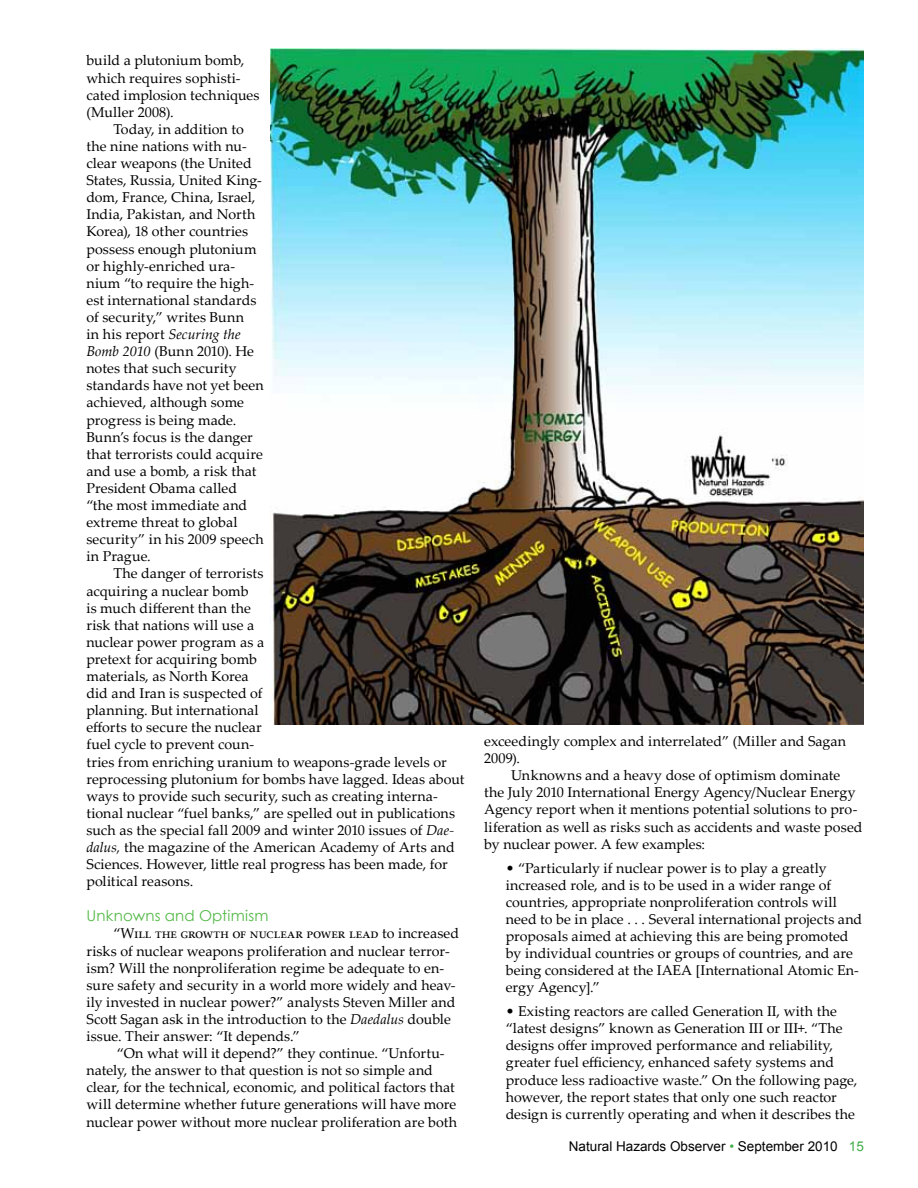
<style>
.page{position:relative;width:918px;height:1188px;background:#fff}
.page>*{position:absolute;margin:0;border:0;box-sizing:border-box;transform-origin:0 0}
.t1{font:15px "Century Gothic";letter-spacing:.015em;color:#54b948}
.t2{font:14.25px/17.1px "Palatino Linotype";letter-spacing:.005em;color:#000}
.t3{font:13.5px "Arial";color:#000}
.s1{font-style:italic}
.s2{color:#41ad49}
</style>
<div class="page">
<img style="left:270px;top:49px;width:594px;height:676px">
<p class="t2" style="left:86px;top:51px;width:175px">build a plutonium bomb, which requires sophisti&shy;cated implosion techniques (Muller 2008).</p>
<p class="t2" style="left:86px;top:120px;width:179px;text-indent:27px">Today, in addition to the nine nations with nu&shy;clear weapons (the United<br>States, Russia, United King&shy;dom, France, China, Israel,<br>India, Pakistan, and North<br>Korea), 18 other countries possess enough plutonium or highly-enriched ura&shy;nium “to require the high&shy;est international standards of security,” writes Bunn<br>in his report <span class="s1">Securing the<br>Bomb 2010</span> (Bunn 2010). He notes that such security standards have not yet been achieved, although some progress is being made.<br>Bunn’s focus is the danger that terrorists could acquire and use a bomb, a risk that<br>President Obama called “the most immediate and extreme threat to global security” in his 2009 speech in Prague.</p>
<p class="t2" style="left:86px;top:564px;width:380px;text-indent:27px">The danger of terrorists<br>acquiring a nuclear bomb<br>is much different than the<br>risk that nations will use a<br>nuclear power program as a<br>pretext for acquiring bomb<br>materials, as North Korea<br>did and Iran is suspected of<br>planning. But international<br>efforts to secure the nuclear<br>fuel cycle to prevent coun-<br>tries from enriching uranium to weapons-grade levels or reprocessing plutonium for bombs have lagged. Ideas about ways to provide such security, such as creating interna&shy;tional nuclear “fuel banks,” are spelled out in publications such as the special fall 2009 and winter 2010 issues of <span class="s1">Dae&shy;dalus,</span> the magazine of the American Academy of Arts and Sciences. However, little real progress has been made, for political reasons.</p>
<p class="t1" style="left:86px;top:905px;width:184px">Unknowns and Optimism</p>
<p class="t2" style="left:86px;top:924px;width:374px;text-indent:27px">“Will the growth of nuclear power lead to increased risks of nuclear weapons proliferation and nuclear terror&shy;ism? Will the nonproliferation regime be adequate to en&shy;sure safety and security in a world more widely and heav&shy;ily invested in nuclear power?” analysts Steven Miller and Scott Sagan ask in the introduction to the <span class="s1">Daedalus</span> double issue. Their answer: “It depends.”</p>
<p class="t2" style="left:86px;top:1044px;width:372px;text-indent:31px">“On what will it depend?” they continue. “Unfortu&shy;nately, the answer to that question is not so simple and clear, for the technical, economic, and political factors that will determine whether future generations will have more nuclear power without more nuclear proliferation are both</p>
<p class="t2" style="left:484px;top:732px;width:364px">exceedingly complex and interrelated” (Miller and Sagan<br>2009).</p>
<p class="t2" style="left:484px;top:766px;width:380px;text-indent:27px">Unknowns and a heavy dose of optimism dominate the July 2010 International Energy Agency/Nuclear Energy Agency report when it mentions potential solutions to pro&shy;liferation as well as risks such as accidents and waste posed by nuclear power. A few examples:</p>
<p class="t2" style="left:506px;top:859px;width:358px">• “Particularly if nuclear power is to play a greatly increased role, and is to be used in a wider range of countries, appropriate nonproliferation controls will need to be in place . . . Several international projects and proposals aimed at achieving this are being promoted by individual countries or groups of countries, and are being considered at the IAEA [International Atomic En&shy;ergy Agency].”</p>
<p class="t2" style="left:506px;top:1002px;width:353px">• Existing reactors are called Generation II, with the “latest designs” known as Generation III or III+. “The designs offer improved performance and reliability, greater fuel efficiency, enhanced safety systems and produce less radioactive waste.” On the following page, however, the report states that only one such reactor design is currently operating and when it describes the</p>
<p class="t3" style="left:569px;top:1138px;width:297px">Natural Hazards Observer <span class="s2">•</span> September 2010 <span class="s2">15</span></p>
</div>
